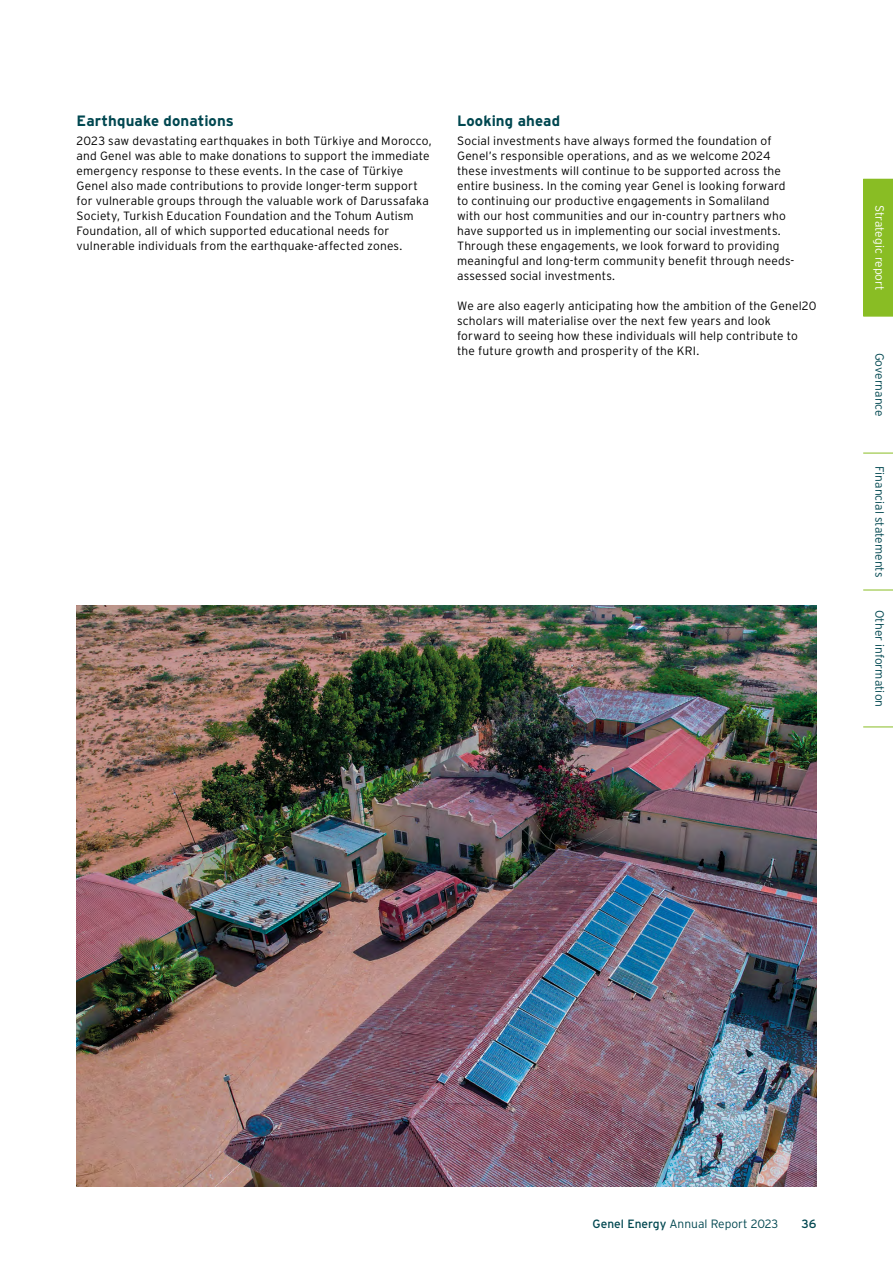
<style>
.page{position:relative;width:893px;height:1263px;background:#fff}
.page>*{position:absolute;margin:0;border:0;box-sizing:border-box;transform-origin:0 0}
.t1{font:700 15px "Interstate";letter-spacing:.005em;color:#004750}
.t2{font:300 12px/15px "Interstate";letter-spacing:.015em;color:#000}
.t3{font:300 12px "Interstate";color:#004750}
.t4{font:300 12px "Interstate";color:#fff}
.t5{font:12px "Interstate";color:#004750}
.s1{font-weight:400}
</style>
<div class="page">
<div style="left:863px;top:179px;width:30px;height:137px;background:#89bd24"></div>
<hr style="left:863px;top:316px;width:30px;height:1px;background:#89bd24">
<hr style="left:863px;top:453px;width:30px;height:1px;background:#89bd24">
<hr style="left:863px;top:590px;width:30px;height:1px;background:#89bd24">
<hr style="left:863px;top:727px;width:30px;height:1px;background:#89bd24">
<img style="left:77px;top:605px;width:739px;height:581px">
<p class="t1" style="left:77px;top:112px;width:159px">Earthquake donations</p>
<p class="t2" style="left:77px;top:133px;width:357px">2023 saw devastating earthquakes in both Türkiye and Morocco, and Genel was able to make donations to support the immediate emergency response to these events. In the case of Türkiye Genel also made contributions to provide longer-term support for vulnerable groups through the valuable work of Darussafaka Society, Turkish Education Foundation and the Tohum Autism Foundation, all of which supported educational needs for vulnerable individuals from the earthquake-affected zones.</p>
<p class="t1" style="left:457px;top:112px;width:104px">Looking ahead</p>
<p class="t2" style="left:457px;top:133px;width:339px">Social investments have always formed the foundation of Genel’s responsible operations, and as we welcome 2024 these investments will continue to be supported across the entire business. In the coming year Genel is looking forward to continuing our productive engagements in Somaliland with our host communities and our in-country partners who have supported us in implementing our social investments.<br>Through these engagements, we look forward to providing meaningful and long-term community benefit through needs&shy;assessed social investments.</p>
<p class="t2" style="left:457px;top:298px;width:361px">We are also eagerly anticipating how the ambition of the Genel20 scholars will materialise over the next few years and look forward to seeing how these individuals will help contribute to the future growth and prosperity of the KRI.</p>
<p class="t4" style="left:886px;top:205px;width:87px;rotate:90deg">Strategic report</p>
<p class="t3" style="left:886px;top:352px;width:66px;rotate:90deg">Governance</p>
<p class="t3" style="left:886px;top:466px;width:113px;rotate:90deg">Financial statements</p>
<p class="t3" style="left:886px;top:610px;width:99px;rotate:90deg">Other information</p>
<p class="t3" style="left:593px;top:1217px;width:187px"><span class="s1">Genel Energy</span> Annual Report 2023</p>
<p class="t5" style="left:802px;top:1217px;width:16px">36</p>
</div>
